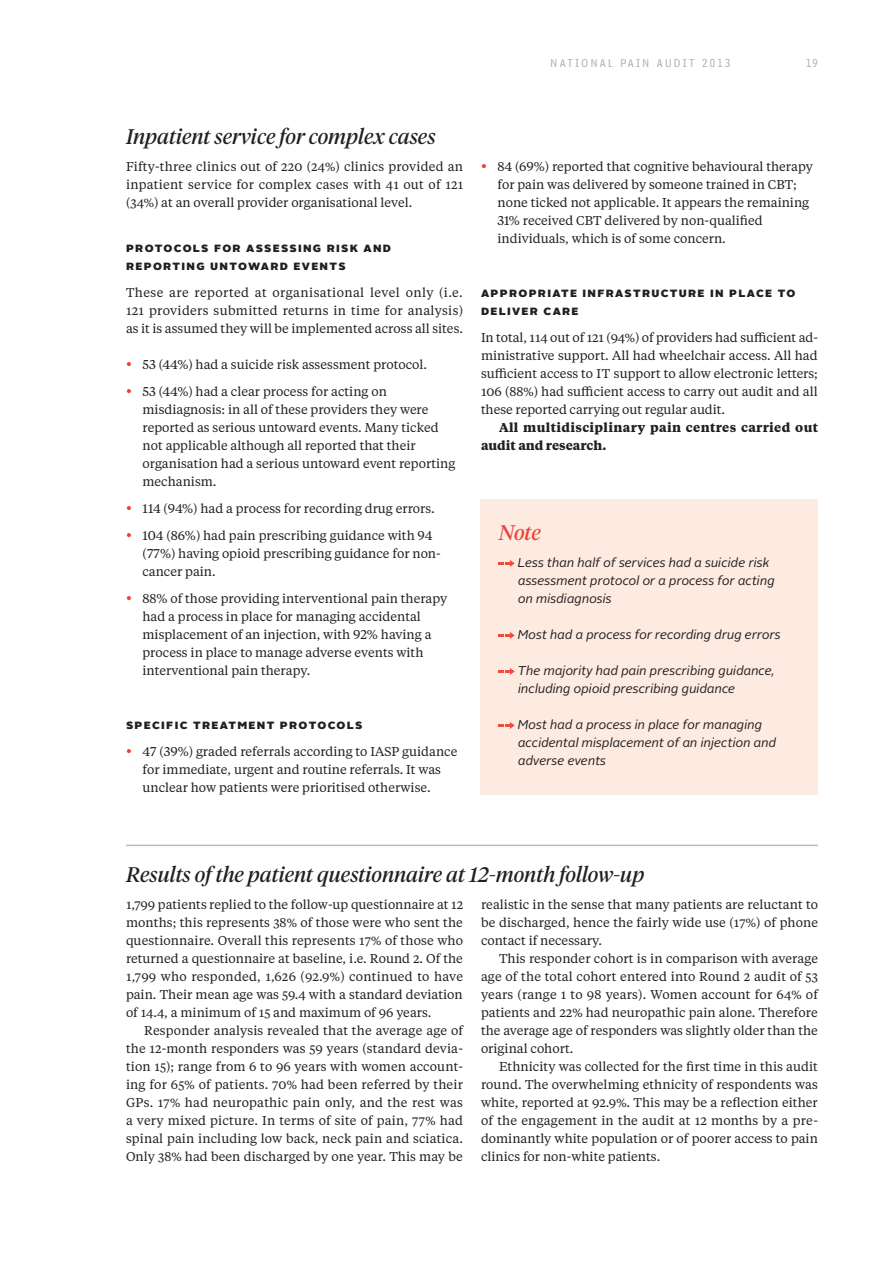
<style>
.page{position:relative;width:893px;height:1263px;background:#fff}
.page>*{position:absolute;margin:0;border:0;box-sizing:border-box;transform-origin:0 0}
.h2_5{font:italic 21px "Tiempos Headline";color:#231f20}
.h2_5-2{font:italic 21px "Tiempos Headline";color:#ee3e35}
.body_text{font:12.75px/18px "Tiempos Text";color:#231f20}
.body_text_-_first_pa{font:12.75px/18px "Tiempos Text";color:#231f20;text-align:justify}
.boxout_-_text{font:italic 12.75px/18px "Alright Sans";color:#231f20}
.h3_5{font:900 12.75px/18px "Alright Sans";letter-spacing:.1em;color:#231f20}
.body_text-2{font:700 12.75px/18px "Tiempos Text";letter-spacing:.025em;color:#231f20}
.t1{font:12px "Bell Centennial Std Address";letter-spacing:.2em;color:#a8a9ad}
.t2{font:12px "Bell Centennial Std Address";color:#a8a9ad}
.s1{font-size:16.5px;color:#ee3e35}
</style>
<div class="page">
<hr style="left:126px;top:845px;width:692px;height:1px;background:#bcbdc0">
<div style="left:481px;top:499px;width:337px;height:296px;background:#fdeae1"></div>
<svg style="left:499px;top:560px;width:16px;height:7px"></svg>
<svg style="left:499px;top:632px;width:16px;height:7px"></svg>
<svg style="left:499px;top:668px;width:16px;height:7px"></svg>
<svg style="left:499px;top:722px;width:16px;height:7px"></svg>
<p class="t1" style="left:551px;top:56px;width:181px">NATIONAL PAIN AUDIT 2013</p>
<p class="t2" style="left:806px;top:56px;width:13px">19</p>
<p class="h2_5" style="left:126px;top:122px;width:311px">Inpatient service for complex cases</p>
<p class="body_text_-_first_pa" style="left:126px;top:157px;width:339px">Fifty-three clinics out of 220 (24%) clinics provided an inpatient service for complex cases with 41 out of 121 (34%) at an overall provider organisational level.</p>
<p class="h3_5" style="left:126px;top:239px;width:267px">Protocols for assessing risk and reporting untoward events</p>
<p class="body_text_-_first_pa" style="left:126px;top:283px;width:339px">These are reported at organisational level only (i.e.<br>121 providers submitted returns in time for analysis) as it is assumed they will be implemented across all sites.</p>
<p class="body_text" style="left:126px;top:355px;width:303px"><span class="s1">•</span> 53 (44%) had a suicide risk assessment protocol.</p>
<p class="body_text" style="left:142px;top:382px;width:314px;text-indent:-16px"><span class="s1">•</span> 53 (44%) had a clear process for acting on misdiagnosis: in all of these providers they were reported as serious untoward events. Many ticked not applicable although all reported that their organisation had a serious untoward event reporting mechanism.</p>
<p class="body_text" style="left:126px;top:499px;width:310px"><span class="s1">•</span> 114 (94%) had a process for recording drug errors.</p>
<p class="body_text" style="left:142px;top:526px;width:300px;text-indent:-16px"><span class="s1">•</span> 104 (86%) had pain prescribing guidance with 94 (77%) having opioid prescribing guidance for non&shy;cancer pain.</p>
<p class="body_text" style="left:142px;top:589px;width:306px;text-indent:-16px"><span class="s1">•</span> 88% of those providing interventional pain therapy had a process in place for managing accidental misplacement of an injection, with 92% having a process in place to manage adverse events with interventional pain therapy.</p>
<p class="h3_5" style="left:126px;top:716px;width:238px">Specific treatment protocols</p>
<p class="body_text" style="left:142px;top:742px;width:316px;text-indent:-16px"><span class="s1">•</span> 47 (39%) graded referrals according to IASP guidance for immediate, urgent and routine referrals. It was unclear how patients were prioritised otherwise.</p>
<p class="body_text" style="left:497px;top:157px;width:317px;text-indent:-16px"><span class="s1">•</span> 84 (69%) reported that cognitive behavioural therapy for pain was delivered by someone trained in CBT; none ticked not applicable. It appears the remaining 31% received CBT delivered by non-qualified individuals, which is of some concern.</p>
<p class="h3_5" style="left:481px;top:284px;width:316px;text-indent:28px">ropriate infrastructure in place to deliver care</p>
<p class="body_text_-_first_pa" style="left:481px;top:328px;width:338px">In total, 114 out of 121 (94%) of providers had sufficient ad&shy;ministrative support. All had wheelchair access. All had sufficient access to IT support to allow electronic letters; 106 (88%) had sufficient access to carry out audit and all these reported carrying out regular audit.</p>
<p class="body_text-2" style="left:481px;top:418px;width:339px;text-indent:18px">All multidisciplinary pain centres carried out audit and research.</p>
<p class="h3_5" style="left:481px;top:284px;width:10px">App</p>
<p class="h2_5-2" style="left:499px;top:518px;width:44px">Note</p>
<p class="boxout_-_text" style="left:518px;top:554px;width:258px">Less than half of services had a suicide risk assessment protocol or a process for acting on misdiagnosis</p>
<p class="boxout_-_text" style="left:518px;top:626px;width:264px">Most had a process for recording drug errors</p>
<p class="boxout_-_text" style="left:518px;top:662px;width:258px">The majority had pain prescribing guidance, including opioid prescribing guidance</p>
<p class="boxout_-_text" style="left:518px;top:716px;width:260px">Most had a process in place for managing accidental misplacement of an injection and adverse events</p>
<p class="h2_5" style="left:126px;top:860px;width:520px">Results of the patient questionnaire at 12-month follow-up</p>
<p class="body_text_-_first_pa" style="left:126px;top:895px;width:339px">1,799 patients replied to the follow-up questionnaire at 12 months; this represents 38% of those were who sent the questionnaire. Overall this represents 17% of those who returned a questionnaire at baseline, i.e. Round 2. Of the 1,799 who responded, 1,626 (92.9%) continued to have pain. Their mean age was 59.4 with a standard deviation of 14.4, a minimum of 15 and maximum of 96 years.</p>
<p class="body_text" style="left:126px;top:1021px;width:339px;text-align:justify;text-indent:18px">Responder analysis revealed that the average age of the 12-month responders was 59 years (standard devia&shy;tion 15); range from 6 to 96 years with women account&shy;ing for 65% of patients. 70% had been referred by their GPs. 17% had neuropathic pain only, and the rest was a very mixed picture. In terms of site of pain, 77% had spinal pain including low back, neck pain and sciatica.<br>Only 38% had been discharged by one year. This may be</p>
<p class="body_text" style="left:481px;top:895px;width:339px;text-align:justify">realistic in the sense that many patients are reluctant to be discharged, hence the fairly wide use (17%) of phone contact if necessary.</p>
<p class="body_text" style="left:481px;top:949px;width:339px;text-align:justify;text-indent:18px">This responder cohort is in comparison with average age of the total cohort entered into Round 2 audit of 53 years (range 1 to 98 years). Women account for 64% of patients and 22% had neuropathic pain alone. Therefore the average age of responders was slightly older than the original cohort.</p>
<p class="body_text" style="left:481px;top:1057px;width:338px;text-align:justify;text-indent:18px">Ethnicity was collected for the first time in this audit round. The overwhelming ethnicity of respondents was white, reported at 92.9%. This may be a reflection either of the engagement in the audit at 12 months by a pre&shy;dominantly white population or of poorer access to pain clinics for non-white patients.</p>
</div>
